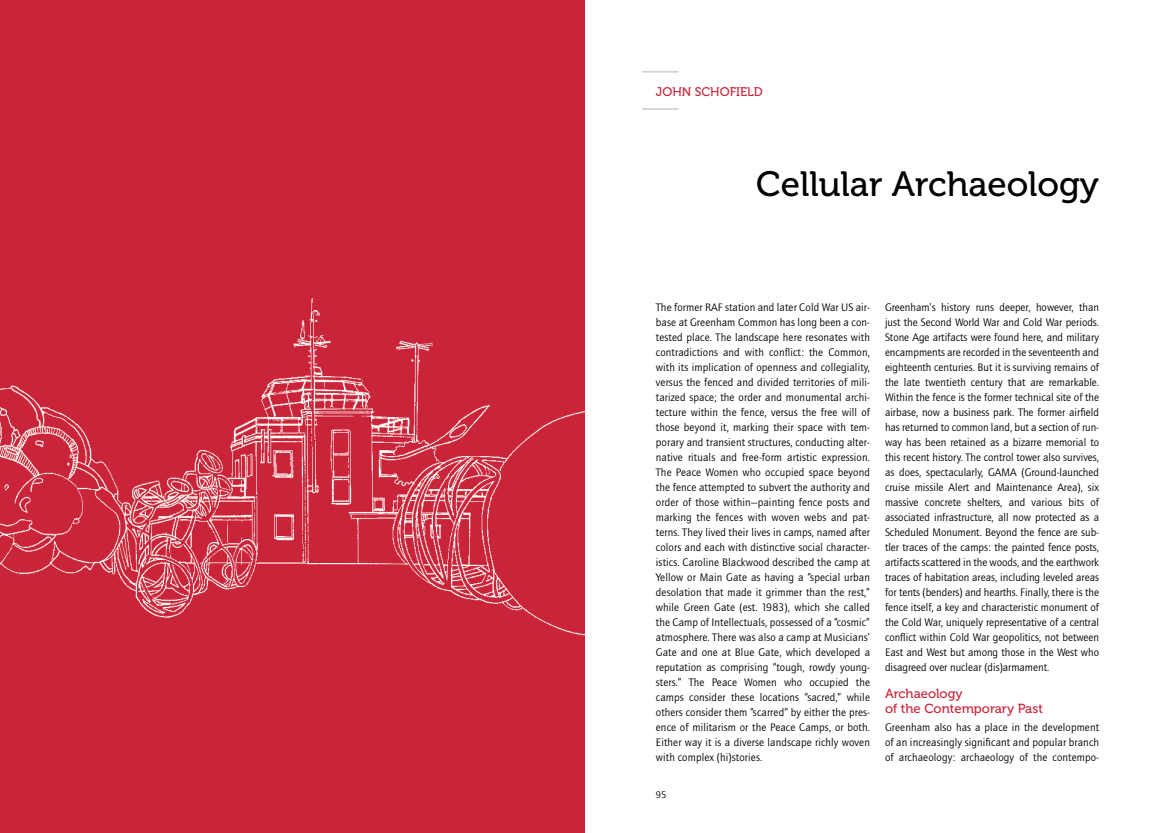
<style>
.page{position:relative;width:1170px;height:833px;background:#fff}
.page>*{position:absolute;margin:0;border:0;box-sizing:border-box;transform-origin:0 0}
.t1{font:35px "Museo 500";color:#000}
.t2{font:13.12px/15px "Museo 500";color:#c9243a}
.t3{font:12.5px "Museo 500";color:#c9243a}
.t4{font:11.25px/15px "Quay Sans Reg Itc FO";letter-spacing:.01em;color:#000;text-align:justify}
.t5{font:10px "Quay Sans Reg Itc FO";color:#000}
</style>
<div class="page">
<hr style="left:642px;top:71px;width:35px;height:2px;background:#d1d3d4">
<hr style="left:642px;top:108px;width:35px;height:2px;background:#d1d3d4">
<div style="left:0;top:0;width:585px;height:833px;background:#c9243a"></div>
<img style="left:0;top:298px;width:585px;height:338px">
<p class="t3" style="left:656px;top:85px;width:107px">John Schofield</p>
<h1 class="t1" style="left:756px;top:165px;width:344px">Cellular Archaeology</h1>
<p class="t4" style="left:656px;top:299px;width:215px">The former RAF station and later Cold War US air&shy;base at Greenham Common has long been a con&shy;tested place. The landscape here resonates with contradictions and with conflict: the Common, with its implication of openness and collegiality, versus the fenced and divided territories of mili&shy;tarized space; the order and monumental archi&shy;tecture within the fence, versus the free will of those beyond it, marking their space with tem&shy;porary and transient structures, conducting alter&shy;native rituals and free-form artistic expression.<br>The Peace Women who occupied space beyond the fence attempted to subvert the authority and order of those within—painting fence posts and marking the fences with woven webs and pat&shy;terns. They lived their lives in camps, named after colors and each with distinctive social character&shy;istics. Caroline Blackwood described the camp at Yellow or Main Gate as having a “special urban desolation that made it grimmer than the rest,” while Green Gate (est. 1983), which she called the Camp of Intellectuals, possessed of a “cosmic” atmosphere. There was also a camp at Musicians’ Gate and one at Blue Gate, which developed a reputation as comprising “tough, rowdy young&shy;sters.” The Peace Women who occupied the camps consider these locations “sacred,” while others consider them “scarred” by either the pres&shy;ence of militarism or the Peace Camps, or both.<br>Either way it is a diverse landscape richly woven with complex (hi)stories.</p>
<p class="t4" style="left:884px;top:299px;width:215px">Greenham’s history runs deeper, however, than just the Second World War and Cold War periods.<br>Stone Age artifacts were found here, and military encampments are recorded in the seventeenth and eighteenth centuries. But it is surviving remains of the late twentieth century that are remarkable.<br>Within the fence is the former technical site of the airbase, now a business park. The former airfield has returned to common land, but a section of run&shy;way has been retained as a bizarre memorial to this recent history. The control tower also survives, as does, spectacularly, GAMA (Ground-launched cruise missile Alert and Maintenance Area), six massive concrete shelters, and various bits of associated infrastructure, all now protected as a Scheduled Monument. Beyond the fence are sub&shy;tler traces of the camps: the painted fence posts, artifacts scattered in the woods, and the earthwork traces of habitation areas, including leveled areas for tents (benders) and hearths. Finally, there is the fence itself, a key and characteristic monument of the Cold War, uniquely representative of a central conflict within Cold War geopolitics, not between East and West but among those in the West who disagreed over nuclear (dis)armament.</p>
<p class="t2" style="left:884px;top:686px;width:159px">Archaeology<br>of the Contemporary Past</p>
<p class="t4" style="left:884px;top:719px;width:215px">Greenham also has a place in the development of an increasingly significant and popular branch of archaeology: archaeology of the contempo-</p>
<p class="t5" style="left:656px;top:789px;width:12px">95</p>
</div>
